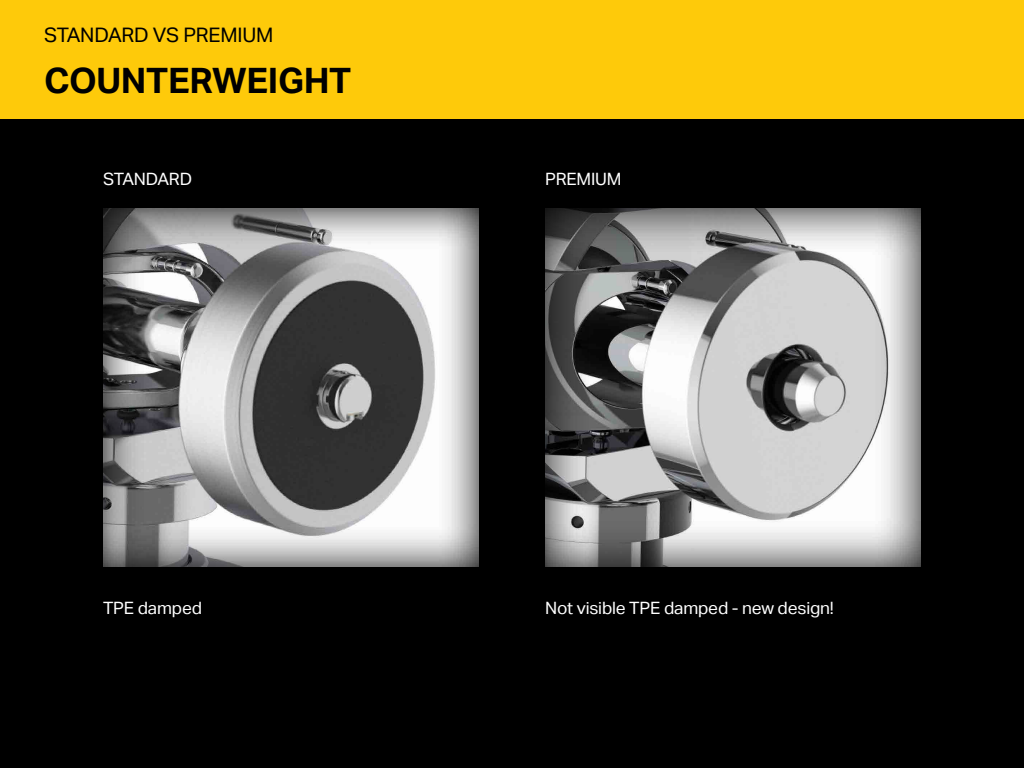
<style>
.page{position:relative;width:1024px;height:768px;background:#000}
.page>*{position:absolute;margin:0;border:0;box-sizing:border-box;transform-origin:0 0}
.t1{font:700 35px "Aktiv Grotesk Trial";letter-spacing:-.01em;color:#000}
.t2{font:20px "Aktiv Grotesk Trial";letter-spacing:-.01em;color:#000}
.t3{font:17px "Aktiv Grotesk Trial";letter-spacing:-.01em;color:#fff}
</style>
<div class="page">
<div style="left:0;top:0;width:1024px;height:119px;background:#feca0a"></div>
<svg style="left:103px;top:208px;width:376px;height:359px;background:#919192"></svg>
<svg style="left:545px;top:208px;width:376px;height:359px;background:#a3a3a3"></svg>
<p class="t2" style="left:44px;top:24px;width:231px">STANDARD VS PREMIUM</p>
<h1 class="t1" style="left:44px;top:60px;width:309px">COUNTERWEIGHT</h1>
<p class="t3" style="left:103px;top:169px;width:91px">STANDARD</p>
<p class="t3" style="left:545px;top:169px;width:78px">PREMIUM</p>
<p class="t3" style="left:103px;top:598px;width:101px">TPE damped</p>
<p class="t3" style="left:545px;top:598px;width:290px">Not visible TPE damped - new design!</p>
</div>
